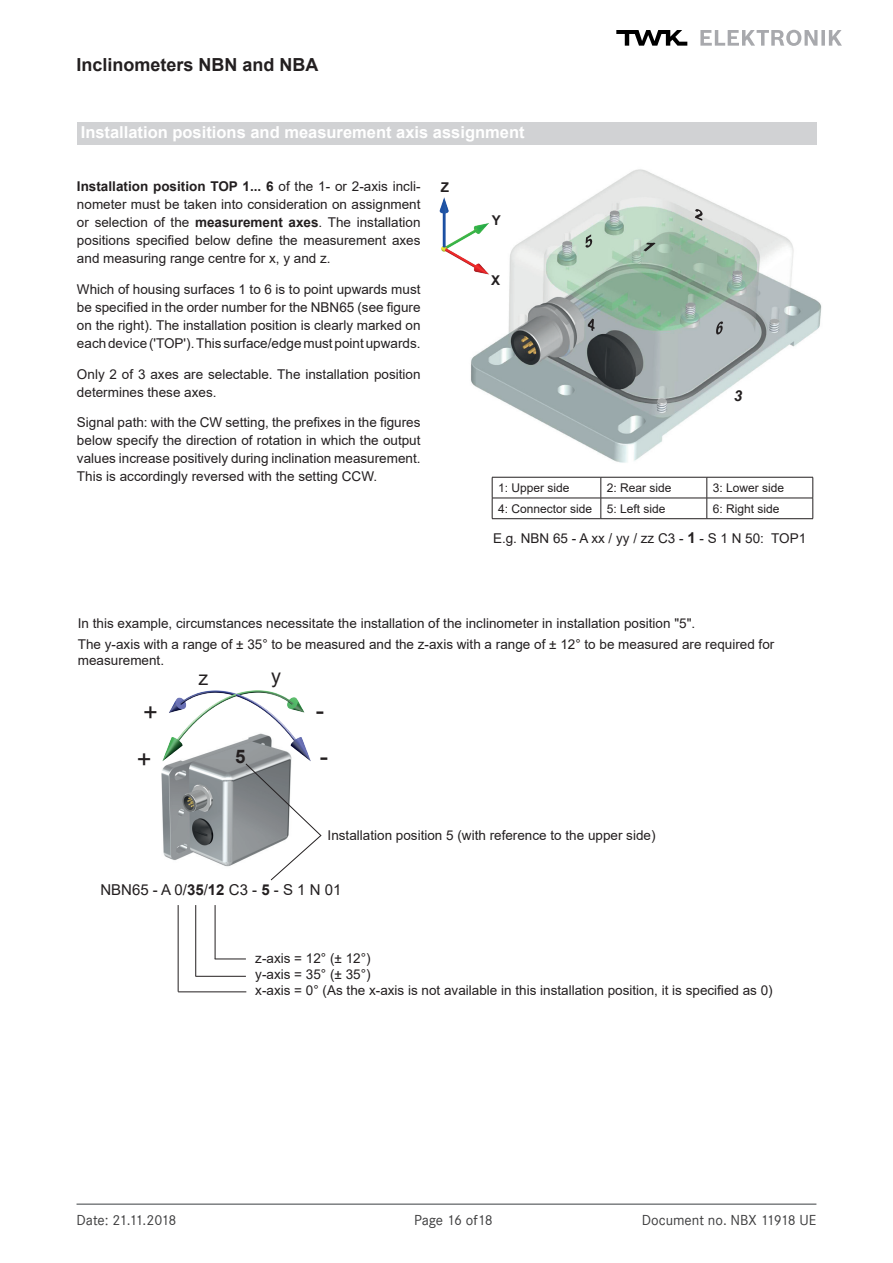
<style>
.page{position:relative;width:893px;height:1263px;background:#fff}
.page>*{position:absolute;margin:0;border:0;box-sizing:border-box;transform-origin:0 0}
.t1{font:25.35px/47.1px "Arial";color:#231f20}
.t2{font:19.65px "Arial";color:#231f20}
.t3{font:700 18.75px "Arial";color:#231f20}
.t4{font:700 18px "Arial";color:#231f20}
.t5{font:700 16.5px "Arial";color:#fff}
.t6{font:15px "Corporate S";color:#3e3e3f}
.t7{font:15px "Arial";color:#231f20}
.t8{font:15px "Corporate S";letter-spacing:-.03em;color:#3e3e3f}
.t9{font:italic 700 15px "Arial";color:#231f20}
.t10{font:13.5px/18px "Arial";color:#231f20;text-align:justify}
.t11{font:700 13.5px "Arial";color:#231f20}
.t12{font:12px "Arial";color:#231f20}
.s1{font-weight:700}
.s2{font-weight:700;font-size:15px}
</style>
<div class="page">
<hr style="left:77px;top:1203px;width:739px;height:2px;background:#7c7f81">
<svg style="left:616px;top:30px;width:71px;height:16px"></svg>
<svg style="left:700px;top:30px;width:142px;height:16px"></svg>
<img style="left:471px;top:169px;width:351px;height:294px">
<svg style="left:584px;top:234px;width:9px;height:15px"></svg>
<svg style="left:694px;top:207px;width:9px;height:14px"></svg>
<svg style="left:642px;top:240px;width:14px;height:13px"></svg>
<svg style="left:587px;top:316px;width:8px;height:16px"></svg>
<svg style="left:716px;top:320px;width:7px;height:16px"></svg>
<img style="left:161px;top:761px;width:131px;height:148px">
<img style="left:162px;top:690px;width:149px;height:71px">
<hr style="left:178px;top:905px;width:1px;height:87px;background:#231f20">
<hr style="left:178px;top:991px;width:68px;height:1px;background:#231f20">
<hr style="left:195px;top:905px;width:1px;height:71px;background:#231f20">
<hr style="left:195px;top:976px;width:51px;height:1px;background:#231f20">
<hr style="left:215px;top:905px;width:1px;height:54px;background:#231f20">
<hr style="left:215px;top:958px;width:31px;height:1px;background:#231f20">
<svg style="left:245px;top:763px;width:77px;height:118px"></svg>
<hr style="left:492px;top:477px;width:109px;height:1px;background:#231f20">
<hr style="left:601px;top:477px;width:106px;height:1px;background:#231f20">
<hr style="left:707px;top:477px;width:106px;height:1px;background:#231f20">
<hr style="left:492px;top:498px;width:109px;height:1px;background:#231f20">
<svg style="left:492px;top:477px;width:1px;height:41px"></svg>
<hr style="left:601px;top:498px;width:106px;height:1px;background:#231f20">
<svg style="left:601px;top:477px;width:1px;height:41px"></svg>
<hr style="left:707px;top:498px;width:106px;height:1px;background:#231f20">
<svg style="left:707px;top:477px;width:1px;height:41px"></svg>
<svg style="left:813px;top:477px;width:1px;height:41px"></svg>
<hr style="left:492px;top:518px;width:109px;height:1px;background:#231f20">
<hr style="left:601px;top:518px;width:106px;height:1px;background:#231f20">
<hr style="left:707px;top:518px;width:106px;height:1px;background:#231f20">
<div style="left:77px;top:122px;width:739px;height:23px;background:#d1d2d4"></div>
<img style="left:439px;top:197px;width:53px;height:78px">
<h3 class="t4" style="left:77px;top:52px;width:244px">Inclinometers NBN and NBA</h3>
<p class="t5" style="left:81px;top:121px;width:445px">Installation positions and measurement axis assignment</p>
<p class="t10" style="left:77px;top:177px;width:345px"><span class="s1">Installation position TOP 1... 6</span> of the 1- or 2-axis incli&shy;nometer must be taken into consideration on assignment or selection of the <span class="s1">measurement axes</span>. The installation positions specified below define the measurement axes and measuring range centre for x, y and z.</p>
<p class="t10" style="left:77px;top:280px;width:345px">Which of housing surfaces 1 to 6 is to point upwards must be specified in the order number for the NBN65 (see figure on the right). The installation position is clearly marked on each device ('TOP'). This surface/edge must point upwards.</p>
<p class="t10" style="left:77px;top:365px;width:345px">Only 2 of 3 axes are selectable. The installation position determines these axes.</p>
<p class="t10" style="left:77px;top:413px;width:345px">Signal path: with the CW setting, the prefixes in the figures below specify the direction of rotation in which the output values increase positively during inclination measurement.<br>This is accordingly reversed with the setting CCW.</p>
<p class="t11" style="left:441px;top:177px;width:10px">Z</p>
<p class="t11" style="left:492px;top:210px;width:11px">Y</p>
<p class="t11" style="left:491px;top:271px;width:11px">X</p>
<p class="t9" style="left:734px;top:385px;width:10px">3</p>
<p class="t12" style="left:498px;top:479px;width:73px">1: Upper side</p>
<p class="t12" style="left:607px;top:479px;width:66px">2: Rear side</p>
<p class="t12" style="left:713px;top:479px;width:73px">3: Lower side</p>
<p class="t12" style="left:498px;top:500px;width:169px">4: Connector side 5: Left side</p>
<p class="t12" style="left:713px;top:500px;width:68px">6: Right side</p>
<p class="t10" style="left:493px;top:529px;width:315px">E.g. NBN 65 - A xx / yy / zz C3 - <span class="s2">1</span> - S 1 N 50: TOP1</p>
<p class="t10" style="left:78px;top:613px;width:698px;line-height:20.4px">In this example, circumstances necessitate the installation of the inclinometer in installation position "5".<br>The y-axis with a range of ± 35° to be measured and the z-axis with a range of ± 12° to be measured are required for</p>
<p class="t10" style="left:78px;top:651px;width:88px">measurement.</p>
<h1 class="t1" style="left:137px;top:688px;width:23px">+ +</h1>
<h2 class="t2" style="left:199px;top:664px;width:11px">z</h2>
<h2 class="t2" style="left:271px;top:663px;width:11px">y</h2>
<h3 class="t3" style="left:235px;top:743px;width:12px">5</h3>
<h1 class="t1" style="left:316px;top:686px;width:10px">-</h1>
<h1 class="t1" style="left:320px;top:733px;width:10px">-</h1>
<p class="t10" style="left:328px;top:826px;width:329px">Installation position 5 (with reference to the upper side)</p>
<p class="t7" style="left:100px;top:879px;width:242px">NBN65 - A 0/<span class="s1">35</span>/<span class="s1">12</span> C3 - <span class="s1">5</span> - S 1 N 01</p>
<p class="t10" style="left:255px;top:950px;width:519px;line-height:16.2px;text-align:left">z-axis = 12° (± 12°)<br>y-axis = 35° (± 35°)<br>x-axis = 0° (As the x-axis is not available in this installation position, it is specified as 0)</p>
<p class="t8" style="left:77px;top:1211px;width:101px">Date: 21.11.2018</p>
<p class="t6" style="left:414px;top:1211px;width:80px">Page 16 of18</p>
<p class="t6" style="left:642px;top:1211px;width:176px">Document no. NBX 11918 UE</p>
</div>
